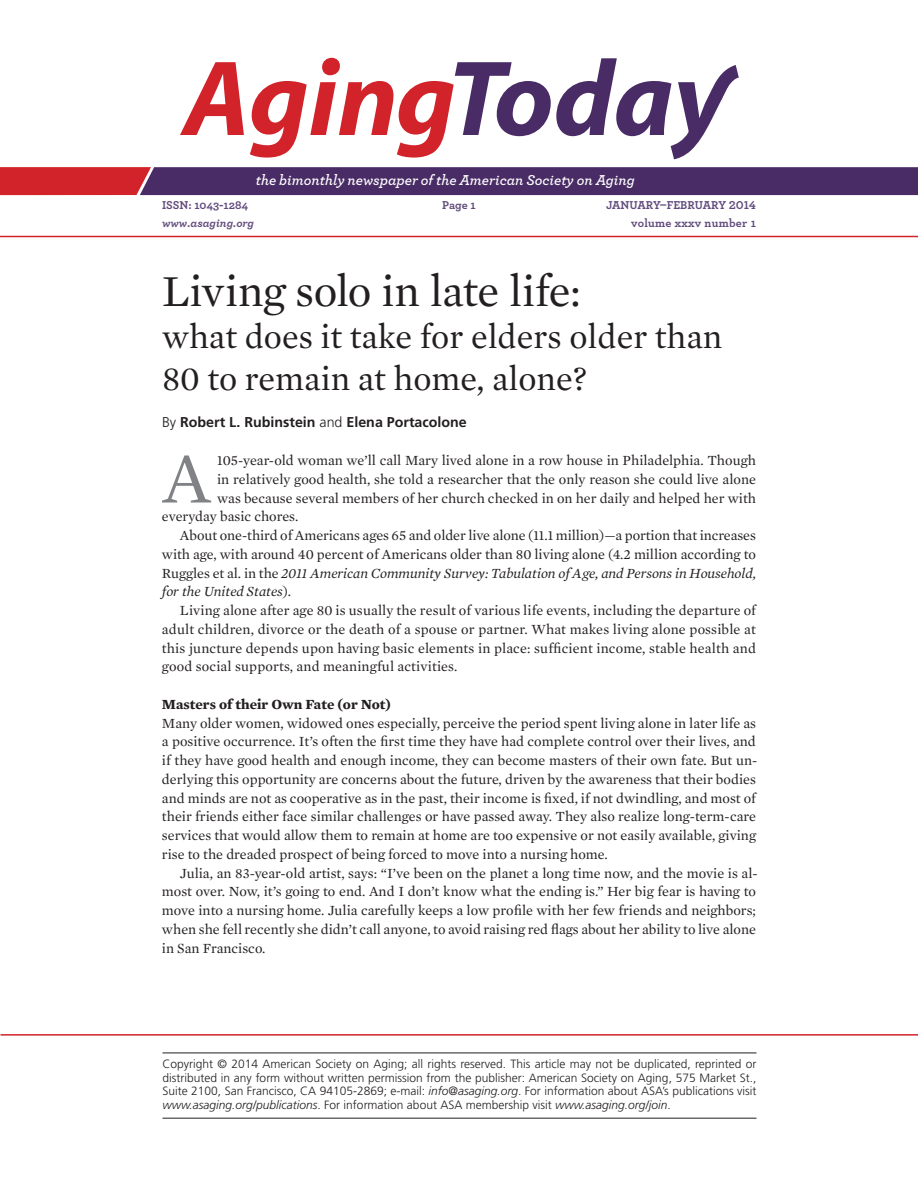
<style>
.page{position:relative;width:918px;height:1188px;background:#fff}
.page>*{position:absolute;margin:0;border:0;box-sizing:border-box;transform-origin:0 0}
.t1{font:italic 700 108px "Myriad";letter-spacing:-.005em;color:#d2232a}
.t2{font:73.05px "Mercury Text G1";color:#808285}
.t3{font:45px "Mercury Text G1";letter-spacing:-.01em;color:#231f20}
.t4{font:34.5px/42px "Mercury Text G1";color:#231f20}
.t5{font:italic 600 15px "Archer";color:#fff}
.t6{font:14.25px/18.8px "Mercury Text G1";color:#231f20;text-align:justify}
.t7{font:italic 14.25px "Mercury Text G1";letter-spacing:-.005em;color:#231f20}
.t8{font:700 14.25px "Frutiger";color:#231f20}
.t9{font:700 14.25px "Mercury Text G1";color:#231f20}
.t10{font:300 12px/13.5px "Frutiger";color:#231f20;text-align:justify}
.t11{font:700 12px "Archer";color:#614a7c}
.t12{font:700 12px "Archer";letter-spacing:.025em;color:#614a7c}
.t13{font:italic 700 12px "Archer";color:#614a7c}
.s1{font-weight:300}
.s2{font-style:normal}
.s3{font-style:italic}
</style>
<div class="page">
<hr style="left:0;top:236px;width:918px;height:1px;background:#d2232a">
<svg style="left:455px;top:58px;width:284px;height:101px"></svg>
<svg style="left:0;top:167px;width:918px;height:28px;background:#602c5d"></svg>
<hr style="left:0;top:1034px;width:918px;height:2px;background:#d2232a">
<hr style="left:162px;top:1053px;width:594px;height:1px;background:#231f20">
<hr style="left:162px;top:1118px;width:594px;height:1px;background:#231f20">
<h1 class="t1" style="left:183px;top:43px;width:274px">Aging</h1>
<p class="t5" style="left:256px;top:169px;width:380px">the bimonthly newspaper of the American Society on Aging</p>
<p class="t11" style="left:162px;top:195px;width:88px">ISSN: 1043-1284</p>
<p class="t11" style="left:442px;top:195px;width:35px">Page 1</p>
<p class="t11" style="left:606px;top:195px;width:151px">January–February 2014</p>
<p class="t13" style="left:162px;top:213px;width:93px">www.asaging.org</p>
<p class="t12" style="left:631px;top:213px;width:126px">volume xxxv number 1</p>
<h3 class="t3" style="left:162px;top:263px;width:420px">Living solo in late life:</h3>
<h3 class="t4" style="left:162px;top:315px;width:562px">what does it take for elders older than<br>80 to remain at home, alone?</h3>
<p class="t8" style="left:162px;top:414px;width:306px"><span class="s1">By</span> Robert L. Rubinstein <span class="s1">and</span> Elena Portacolone</p>
<h2 class="t2" style="left:162px;top:432px;width:51px">A</h2>
<p class="t6" style="left:217px;top:450px;width:540px">105-year-old woman we’ll call Mary lived alone in a row house in Philadelphia. Though</p>
<p class="t6" style="left:217px;top:469px;width:540px">in relatively good health, she told a researcher that the only reason she could live alone</p>
<p class="t6" style="left:217px;top:488px;width:540px">was because several members of her church checked in on her daily and helped her with</p>
<p class="t6" style="left:162px;top:507px;width:138px">everyday basic chores.</p>
<p class="t6" style="left:180px;top:526px;width:577px">About one-third of Americans ages 65 and older live alone (11.1 million)—a portion that increases</p>
<p class="t6" style="left:162px;top:544px;width:596px">with age, with around 40 percent of Americans older than 80 living alone (4.2 million according to</p>
<p class="t7" style="left:162px;top:564px;width:595px"><span class="s2">Ruggles et al. in the</span> 2011 American Community Survey: Tabulation of Age, and Persons in Household,</p>
<p class="t7" style="left:162px;top:583px;width:131px">for the United States<span class="s2">).</span></p>
<p class="t6" style="left:180px;top:601px;width:578px">Living alone after age 80 is usually the result of various life events, including the departure of</p>
<p class="t6" style="left:162px;top:619px;width:595px">adult children, divorce or the death of a spouse or partner. What makes living alone possible at</p>
<p class="t6" style="left:162px;top:638px;width:595px">this juncture depends upon having basic elements in place: sufficient income, stable health and</p>
<p class="t6" style="left:162px;top:657px;width:297px">good social supports, and meaningful activities.</p>
<p class="t9" style="left:162px;top:695px;width:230px">Masters of their Own Fate (or Not)</p>
<p class="t6" style="left:162px;top:713px;width:597px">Many older women, widowed ones especially, perceive the period spent living alone in later life as a positive occurrence. It’s often the first time they have had complete control over their lives, and if they have good health and enough income, they can become masters of their own fate. But un&shy;derlying this opportunity are concerns about the future, driven by the awareness that their bodies and minds are not as cooperative as in the past, their income is fixed, if not dwindling, and most of their friends either face similar challenges or have passed away. They also realize long-term-care services that would allow them to remain at home are too expensive or not easily available, giving rise to the dreaded prospect of being forced to move into a nursing home.</p>
<p class="t6" style="left:162px;top:863px;width:597px;text-indent:18px">Julia, an 83-year-old artist, says: “I’ve been on the planet a long time now, and the movie is al&shy;most over. Now, it’s going to end. And I don’t know what the ending is.” Her big fear is having to move into a nursing home. Julia carefully keeps a low profile with her few friends and neighbors; when she fell recently she didn’t call anyone, to avoid raising red flags about her ability to live alone in San Francisco.</p>
<p class="t10" style="left:162px;top:1058px;width:596px">Copyright © 2014 American Society on Aging; all rights reserved. This article may not be duplicated, reprinted or distributed in any form without written permission from the publisher: American Society on Aging, 575 Market St., Suite 2100, San Francisco, CA 94105-2869; e-mail: <span class="s3">info@asaging.org</span>. For information about ASA’s publications visit <span class="s3">www.asaging.org/publications</span>. For information about ASA membership visit <span class="s3">www.asaging.org/join</span>.</p>
</div>
